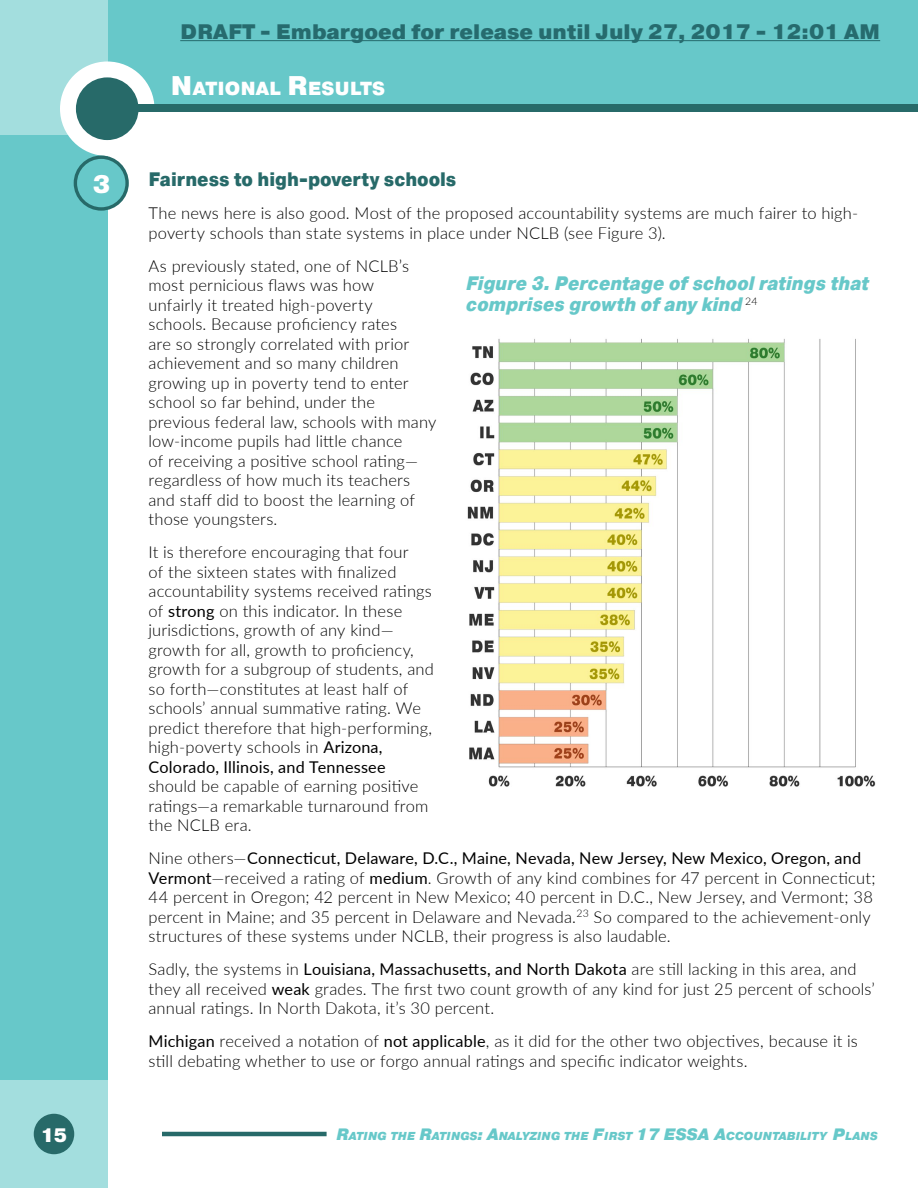
<style>
.page{position:relative;width:918px;height:1188px;background:#fff}
.page>*{position:absolute;margin:0;border:0;box-sizing:border-box;transform-origin:0 0}
.t1{font:900 44.1px "Pragmatica";color:#fff}
.t2{font:900 25.5px "Pragmatica";color:#fff}
.t3{font:900 21px "Pragmatica";color:#266b6e}
.t4{font:italic 900 19.5px/21px "Pragmatica Cond";color:#67c8c9}
.t5{font:900 19.5px "Pragmatica Cond";color:#276a69}
.t6{font:900 19.5px "Pragmatica";color:#fff}
.t7{font:900 18.9px "Pragmatica";color:#fff}
.t8{font:300 16.5px/19.5px "Lato";letter-spacing:.01em;color:#000}
.t9{font:16.2px "Lato";letter-spacing:.015em;color:#000}
.t10{font:italic 900 11.55px "Pragmatica";color:#67c8c9}
.s1{font-size:63px}
.s2{font-size:27px}
.s3{font-weight:400;font-size:16.2px}
.s4{font-weight:300;font-size:16.5px}
.s5{font-size:16.5px}
</style>
<div class="page">
<div style="left:0;top:1080px;width:108px;height:108px;background:#a3dede"></div>
<div style="left:0;top:135px;width:108px;height:945px;background:#67c8c9"></div>
<div style="left:0;top:0;width:108px;height:135px;background:#a3dede"></div>
<div style="left:108px;top:0;width:810px;height:108px;background:#67c8c9"></div>
<div style="left:60px;top:62px;width:94px;height:94px;background:#fff;border-radius:50%"></div>
<div style="left:76px;top:77px;width:63px;height:63px;background:#276a69;border-radius:50%"></div>
<div style="left:108px;top:104px;width:810px;height:8px;background:#276a69"></div>
<div style="left:34px;top:1114px;width:40px;height:40px;background:#276a69;border-radius:50%"></div>
<hr style="left:162px;top:1132px;width:165px;height:4px;background:#276a69">
<img style="left:467px;top:338px;width:409px;height:449px">
<svg style="left:75px;top:157px;width:52px;height:52px"></svg>
<div style="left:74px;top:156px;width:55px;height:55px;border:3px solid #276a69;border-radius:50%"></div>
<div style="left:89px;top:167px;width:25px;height:32px;background:#67c8c9"></div>
<hr style="left:180px;top:40px;width:700px;height:1px;background:#266b6e">
<p class="t3" style="left:180px;top:18px;width:701px">DRAFT - Embargoed for release until July 27, 2017 - 12:01 AM</p>
<h2 class="t2" style="left:92px;top:168px;width:20px">3</h2>
<h1 class="t1" style="left:223px;top:65px;width:334px"><span class="s1">S</span>TATE <span class="s1">N</span>AME</h1>
<p class="t7" style="left:171px;top:76px;width:215px"><span class="s2">N</span>ATIONAL <span class="s2">R</span> ESULTS</p>
<p class="t5" style="left:148px;top:167px;width:309px">Fairness to high-poverty schools</p>
<p class="t8" style="left:148px;top:203px;width:711px">The news here is also good. Most of the proposed accountability systems are much fairer to high&shy;poverty schools than state systems in place under NCLB (see Figure 3).</p>
<p class="t8" style="left:148px;top:256px;width:289px">As previously stated, one of NCLB’s most pernicious flaws was how<br>unfairly it treated high-poverty<br>schools. Because proficiency rates<br>are so strongly correlated with prior achievement and so many children growing up in poverty tend to enter school so far behind, under the previous federal law, schools with many low-income pupils had little chance<br>of receiving a positive school rating— regardless of how much its teachers and staff did to boost the learning of those youngsters.</p>
<p class="t8" style="left:148px;top:542px;width:287px">It is therefore encouraging that four<br>of the sixteen states with finalized accountability systems received ratings of <span class="s3">strong</span> on this indicator. In these jurisdictions, growth of any kind— growth for all, growth to proficiency, growth for a subgroup of students, and so forth—constitutes at least half of schools’ annual summative rating. We predict therefore that high-performing, high-poverty schools in <span class="s3">Arizona,</span></p>
<p class="t9" style="left:148px;top:755px;width:239px">Colorado, Illinois, and Tennessee</p>
<p class="t8" style="left:148px;top:776px;width:281px">should be capable of earning positive ratings—a remarkable turnaround from the NCLB era.</p>
<p class="t9" style="left:148px;top:847px;width:714px"><span class="s4">Nine others—</span>Connecticut, Delaware, D.C., Maine, Nevada, New Jersey, New Mexico, Oregon, and</p>
<p class="t8" style="left:148px;top:868px;width:729px"><span class="s3">Vermont</span>—received a rating of <span class="s3">medium</span>. Growth of any kind combines for 47 percent in Connecticut; 44 percent in Oregon; 42 percent in New Mexico; 40 percent in D.C., New Jersey, and Vermont; 38 percent in Maine; and 35 percent in Delaware and Nevada.<sup>23</sup> So compared to the achievement-only structures of these systems under NCLB, their progress is also laudable.</p>
<p class="t8" style="left:148px;top:959px;width:728px">Sadly, the systems in <span class="s3">Louisiana, Massachusetts, and North Dakota</span> are still lacking in this area, and they all received <span class="s3">weak</span> grades. The first two count growth of any kind for just 25 percent of schools’ annual ratings. In North Dakota, it’s 30 percent.</p>
<p class="t8" style="left:148px;top:1031px;width:711px"><span class="s3">Michigan</span> received a notation of <span class="s3">not applicable</span>, as it did for the other two objectives, because it is still debating whether to use or forgo annual ratings and specific indicator weights.</p>
<p class="t4" style="left:466px;top:273px;width:404px">Figure 3. Percentage of school ratings that comprises growth of any kind <sup>24</sup></p>
<p class="t6" style="left:40px;top:1122px;width:29px">15</p>
<p class="t10" style="left:336px;top:1129px;width:340px"><span class="s5">R</span>ATING THE <span class="s5">R</span>ATINGS<span class="s5">: A</span>NALYZING THE <span class="s5">F</span>IRST <span class="s5">17 ESSA</span></p>
<p class="t10" style="left:715px;top:1129px;width:164px"><span class="s5">A</span>CCOUNTABILITY <span class="s5">P</span>LANS</p>
</div>
